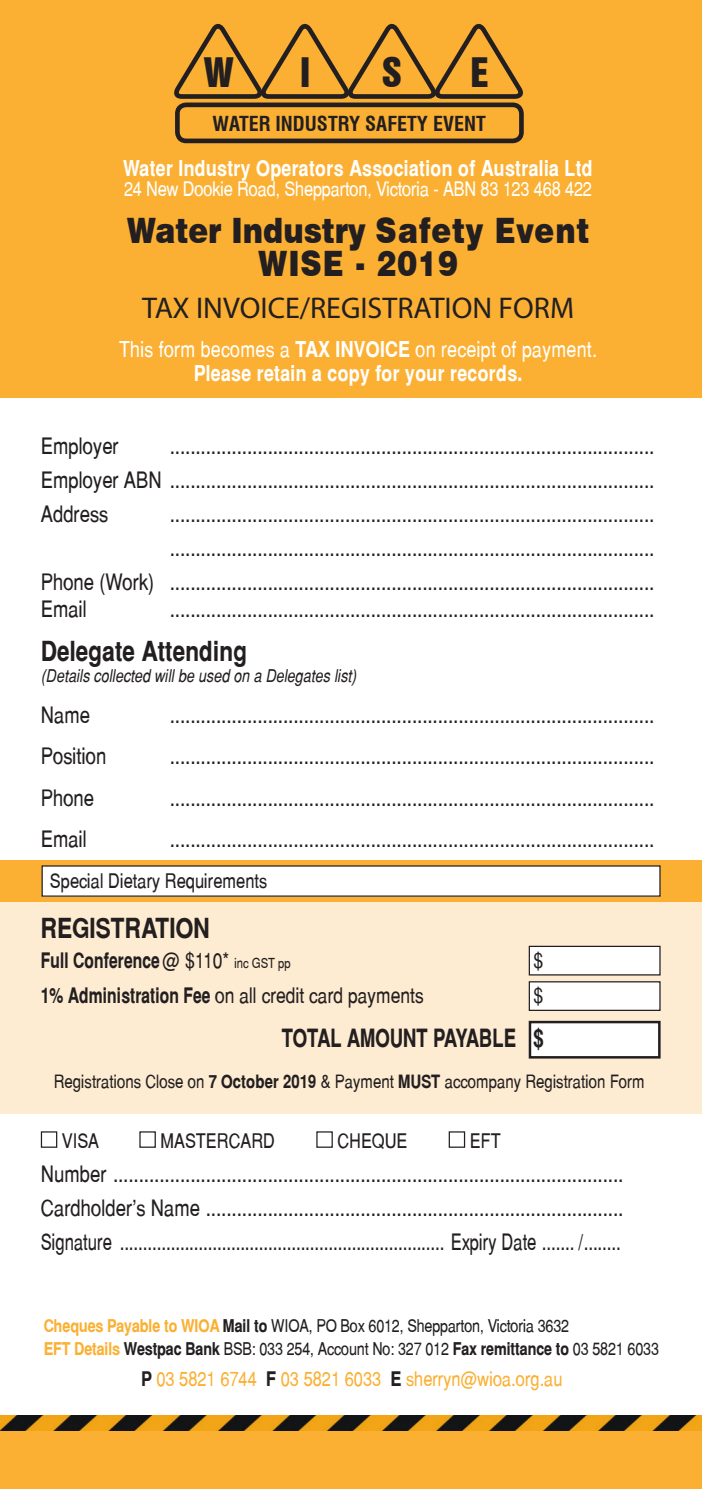
<style>
.page{position:relative;width:702px;height:1489px;background:#fff}
.page>*{position:absolute;margin:0;border:0;box-sizing:border-box;transform-origin:0 0}
.t1{font:37.25px "Swiss 921 BT Regular A";color:#231f20}
.t2{font:900 35px/32.5px "Swiss 721 BT";letter-spacing:.03em;color:#231f20;text-align:center;scale:.85 1}
.t3{font:30px "Myriad Pro";color:#231f20}
.Body_Text{font:700 27.5px "Switzerland Narrow";color:#231f20}
.t4{font:700 25px "Switzerland Narrow";color:#231f20;scale:.9 1}
.Body_Text-2{font:22.5px/27px "Switzerland Narrow Plain";color:#231f20}
.Body_Text-3{font:22.5px "Switzerland Narrow Plain";color:#231f20;scale:.9 1}
.Body_Text-4{font:700 21.75px "Switzerland Narrow";letter-spacing:.01em;color:#fff}
.Body_Text-5{font:21.75px "Switzerland Narrow Plain";letter-spacing:.01em;color:#fff}
.t5{font:21.25px "Switzerland Narrow Plain";color:#231f20}
.t6{font:700 21.25px "Switzerland Narrow";color:#231f20;scale:.9 1}
.t7{font:700 condensed 20.25px "Swiss 721 BT";color:#231f20}
.Body_Text-6{font:20px "Switzerland Narrow Plain";letter-spacing:-.01em;color:#fff}
.Body_Text-7{font:20px "Switzerland Narrow Plain";color:#231f20}
.Body_Text-8{font:20px "Switzerland Narrow Plain";color:#fbb033}
.Body_Text-9{font:18.25px "Switzerland Narrow Plain";color:#231f20}
.Body_Text-10{font:17.5px/22.5px "Switzerland Narrow Plain";letter-spacing:-.01em;color:#231f20}
.Body_Text-11{font:italic 17.5px "Switzerland Narrow";color:#231f20}
.s1{font-family:"Switzerland Narrow";font-weight:700}
.s2{font-family:"Switzerland Narrow Plain";font-weight:400}
.s3{font-family:"Switzerland Narrow Plain";font-weight:400;font-size:13.75px}
.s4{font-family:"Switzerland Narrow";font-weight:700;color:#fbb033}
.s5{font-family:"Switzerland Narrow";font-weight:700;color:#231f20}
</style>
<div class="page">
<div style="left:0;top:859px;width:702px;height:43px;background:#fbb033"></div>
<div style="left:42px;top:866px;width:618px;height:30px;background:#fff"></div>
<div style="left:0;top:1423px;width:702px;height:65px;background:#fbb033"></div>
<div style="left:0;top:902px;width:702px;height:212px;background:#feecd2"></div>
<div style="left:530px;top:1022px;width:129px;height:35px;background:#fff"></div>
<div style="left:528px;top:1020px;width:132px;height:38px;border:2px solid #231f20"></div>
<div style="left:529px;top:946px;width:131px;height:28px;background:#fff"></div>
<div style="left:528px;top:945px;width:132px;height:30px;border:1px solid #231f20"></div>
<div style="left:529px;top:981px;width:131px;height:29px;background:#fff"></div>
<div style="left:528px;top:981px;width:132px;height:29px;border:1px solid #231f20"></div>
<div style="left:41px;top:1131px;width:16px;height:16px;border:1px solid #231f20"></div>
<div style="left:139px;top:1131px;width:17px;height:16px;border:1px solid #231f20"></div>
<div style="left:316px;top:1131px;width:17px;height:16px;border:1px solid #231f20"></div>
<div style="left:448px;top:1131px;width:17px;height:16px;border:1px solid #231f20"></div>
<img style="left:1px;top:1415px;width:701px;height:15px">
<div style="left:0;top:0;width:702px;height:397px;background:#fbb033"></div>
<div style="left:175px;top:102px;width:348px;height:41px;border:5px solid #231f20;border-radius:9px"></div>
<svg style="left:174px;top:23px;width:349px;height:83px"></svg>
<p class="t1" style="left:204px;top:48px;width:31px">W</p>
<p class="t1" style="left:300px;top:48px;width:12px">I</p>
<p class="t1" style="left:382px;top:48px;width:21px">S</p>
<p class="t1" style="left:470px;top:48px;width:19px">E</p>
<p class="t7" style="left:212px;top:112px;width:275px">WATER INDUSTRY SAFETY EVENT</p>
<p class="Body_Text-4" style="left:123px;top:156px;width:471px">Water Industry Operators Association of Australia Ltd</p>
<p class="Body_Text-6" style="left:124px;top:177px;width:469px">24 New Dookie Road, Shepparton, Victoria - ABN 83 123 468 422</p>
<p class="t2" style="left:127px;top:214px;width:545px">Water Industry Safety Event<br>WISE - 2019</p>
<p class="t3" style="left:142px;top:289px;width:433px">TAX INVOICE/REGISTRATION FORM</p>
<p class="Body_Text-5" style="left:119px;top:336px;width:479px">This form becomes a <span class="s1">TAX INVOICE</span> on receipt of payment.</p>
<p class="Body_Text-4" style="left:194px;top:361px;width:330px">Please retain a copy for your records.</p>
<p class="Body_Text-2" style="left:41px;top:432px;width:79px">Employer</p>
<p class="Body_Text-2" style="left:170px;top:432px;width:486px">..............................................................................................</p>
<p class="Body_Text-2" style="left:41px;top:466px;width:615px">Employer ABN ..............................................................................................</p>
<p class="Body_Text-2" style="left:41px;top:500px;width:69px">Address</p>
<p class="Body_Text-2" style="left:170px;top:500px;width:486px">..............................................................................................</p>
<p class="Body_Text-2" style="left:170px;top:534px;width:486px">..............................................................................................</p>
<p class="Body_Text-2" style="left:41px;top:568px;width:615px">Phone (Work) ..............................................................................................<br>Email</p>
<p class="Body_Text-2" style="left:170px;top:595px;width:486px">..............................................................................................</p>
<p class="Body_Text" style="left:41px;top:635px;width:208px">Delegate Attending</p>
<p class="Body_Text-11" style="left:41px;top:665px;width:317px">(Details collected will be used on a Delegates list)</p>
<p class="Body_Text-2" style="left:41px;top:701px;width:51px">Name</p>
<p class="Body_Text-2" style="left:170px;top:701px;width:486px">..............................................................................................</p>
<p class="Body_Text-2" style="left:41px;top:742px;width:67px">Position</p>
<p class="Body_Text-2" style="left:170px;top:742px;width:486px">..............................................................................................</p>
<p class="Body_Text-2" style="left:41px;top:783px;width:55px">Phone</p>
<p class="Body_Text-2" style="left:170px;top:783px;width:486px">..............................................................................................</p>
<p class="Body_Text-2" style="left:41px;top:825px;width:48px">Email</p>
<p class="Body_Text-2" style="left:170px;top:825px;width:486px">..............................................................................................</p>
<p class="Body_Text-7" style="left:50px;top:868px;width:219px">Special Dietary Requirements</p>
<p class="Body_Text" style="left:41px;top:911px;width:170px">REGISTRATION</p>
<p class="t6" style="left:41px;top:947px;width:279px">Full Conference<span class="s2">@ $110*</span> <span class="s3">inc GST pp</span></p>
<p class="t5" style="left:533px;top:946px;width:11px">$</p>
<p class="t5" style="left:41px;top:981px;width:384px"><span class="s1">1% Administration Fee</span> on all credit card payments</p>
<p class="t5" style="left:533px;top:981px;width:11px">$</p>
<p class="t4" style="left:282px;top:1023px;width:292px">TOTAL AMOUNT PAYABLE $</p>
<p class="Body_Text-9" style="left:54px;top:1070px;width:592px">Registrations Close on <span class="s1">7 October 2019</span> &amp; Payment <span class="s1">MUST</span> accompany Registration Form</p>
<p class="Body_Text-7" style="left:62px;top:1128px;width:39px">VISA</p>
<p class="Body_Text-7" style="left:160px;top:1128px;width:116px">MASTERCARD</p>
<p class="Body_Text-7" style="left:337px;top:1128px;width:72px">CHEQUE</p>
<p class="Body_Text-7" style="left:469px;top:1128px;width:33px">EFT</p>
<p class="Body_Text-2" style="left:41px;top:1159px;width:584px">Number ...................................................................................................</p>
<p class="Body_Text-2" style="left:41px;top:1194px;width:584px">Cardholder’s Name .................................................................................</p>
<p class="Body_Text-3" style="left:41px;top:1228px;width:646px">Signature ...................................................................... Expiry Date ....... /........</p>
<p class="Body_Text-10" style="left:44px;top:1314px;width:617px"><span class="s4">Cheques Payable to WIOA</span> <span class="s1">Mail to</span> WIOA, PO Box 6012, Shepparton, Victoria 3632<br><span class="s4">EFT Details</span> <span class="s1">Westpac Bank</span> BSB: 033 254, Account No: 327 012 <span class="s1">Fax remittance to</span> 03 5821 6033</p>
<p class="Body_Text-8" style="left:141px;top:1366px;width:423px"><span class="s5">P</span> 03 5821 6744 <span class="s5">F</span> 03 5821 6033 <span class="s5">E</span> sherryn@wioa.org.au</p>
</div>
